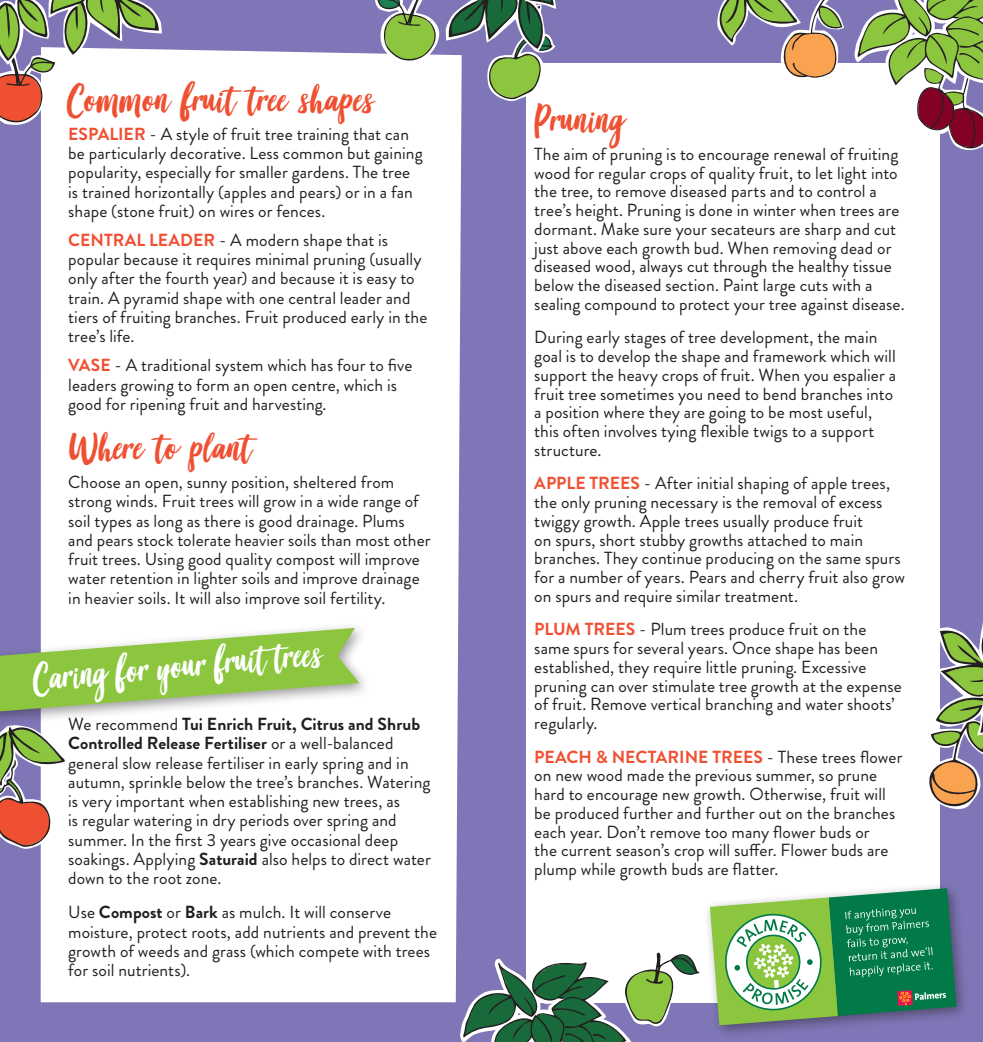
<style>
.page{position:relative;width:983px;height:1042px;background:#fff}
.page>*{position:absolute;margin:0;border:0;box-sizing:border-box;transform-origin:0 0}
.t1{font:42px "Good Vibes";color:#ef5032;scale:1.05 1}
.t2{font:42px "Good Vibes";color:#fff}
.t3{font:17.5px/18.7px "Brandon Grotesque";letter-spacing:.005em;color:#231f20}
.s1{font-weight:700;color:#ef5032}
.s2{font-weight:700}
</style>
<div class="page">
<div style="left:491px;top:0;width:491px;height:1042px;background:#7f76b7"></div>
<div style="left:526px;top:63px;width:413px;height:939px;background:#fff"></div>
<svg style="left:717px;top:0;width:126px;height:78px"></svg>
<svg style="left:929px;top:612px;width:53px;height:201px"></svg>
<svg style="left:854px;top:0;width:128px;height:150px"></svg>
<div style="left:0;top:0;width:505px;height:1042px;background:#7f76b7"></div>
<div style="left:41px;top:49px;width:420px;height:953px;background:#fff"></div>
<svg style="left:0;top:726px;width:69px;height:123px"></svg>
<svg style="left:0;top:0;width:166px;height:127px"></svg>
<svg style="left:460px;top:948px;width:242px;height:94px"></svg>
<svg style="left:374px;top:0;width:182px;height:102px"></svg>
<div style="left:702px;top:881px;width:268px;height:158px;background:#231f20;opacity:.5"></div>
<svg style="left:709px;top:888px;width:247px;height:137px"></svg>
<div style="left:0;top:621px;width:370px;height:105px;background:#231f20;opacity:.45"></div>
<svg style="left:0;top:628px;width:359px;height:83px"></svg>
<h1 class="t1" style="left:68px;top:79px;width:293px">Common fruit tree shapes</h1>
<p class="t3" style="left:68px;top:124px;width:356px;line-height:19.2px"><span class="s1">ESPALIER</span> - A style of fruit tree training that can be particularly decorative. Less common but gaining popularity, especially for smaller gardens. The tree is trained horizontally (apples and pears) or in a fan shape (stone fruit) on wires or fences.</p>
<p class="t3" style="left:68px;top:231px;width:360px;line-height:19.2px"><span class="s1">CENTRAL LEADER</span> - A modern shape that is popular because it requires minimal pruning (usually only after the fourth year) and because it is easy to train. A pyramid shape with one central leader and tiers of fruiting branches. Fruit produced early in the tree’s life.</p>
<p class="t3" style="left:68px;top:356px;width:345px;line-height:19.2px"><span class="s1">VASE</span> - A traditional system which has four to five leaders growing to form an open centre, which is good for ripening fruit and harvesting.</p>
<h1 class="t1" style="left:68px;top:427px;width:176px">Where to plant</h1>
<p class="t3" style="left:68px;top:473px;width:364px;line-height:19.2px">Choose an open, sunny position, sheltered from strong winds. Fruit trees will grow in a wide range of soil types as long as there is good drainage. Plums and pears stock tolerate heavier soils than most other fruit trees. Using good quality compost will improve water retention in lighter soils and improve drainage in heavier soils. It will also improve soil fertility.</p>
<h1 class="t2" style="left:32px;top:658px;width:291px;rotate:-5deg">Caring for your fruit trees</h1>
<p class="t3" style="left:68px;top:715px;width:364px;line-height:19.2px">We recommend <span class="s2">Tui Enrich Fruit, Citrus and Shrub Controlled Release Fertiliser</span> or a well-balanced general slow release fertiliser in early spring and in autumn, sprinkle below the tree’s branches. Watering is very important when establishing new trees, as<br>is regular watering in dry periods over spring and summer. In the first 3 years give occasional deep soakings. Applying <span class="s2">Saturaid</span> also helps to direct water down to the root zone.</p>
<p class="t3" style="left:68px;top:903px;width:370px;line-height:19.2px">Use <span class="s2">Compost</span> or <span class="s2">Bark</span> as mulch. It will conserve moisture, protect roots, add nutrients and prevent the growth of weeds and grass (which compete with trees for soil nutrients).</p>
<h1 class="t1" style="left:534px;top:99px;width:88px">Pruning</h1>
<p class="t3" style="left:534px;top:145px;width:372px">The aim of pruning is to encourage renewal of fruiting wood for regular crops of quality fruit, to let light into the tree, to remove diseased parts and to control a tree’s height. Pruning is done in winter when trees are dormant. Make sure your secateurs are sharp and cut just above each growth bud. When removing dead or diseased wood, always cut through the healthy tissue below the diseased section. Paint large cuts with a sealing compound to protect your tree against disease.</p>
<p class="t3" style="left:534px;top:328px;width:363px">During early stages of tree development, the main goal is to develop the shape and framework which will support the heavy crops of fruit. When you espalier a fruit tree sometimes you need to bend branches into a position where they are going to be most useful, this often involves tying flexible twigs to a support structure.</p>
<p class="t3" style="left:534px;top:474px;width:372px"><span class="s1">APPLE TREES</span> - After initial shaping of apple trees, the only pruning necessary is the removal of excess twiggy growth. Apple trees usually produce fruit<br>on spurs, short stubby growths attached to main branches. They continue producing on the same spurs for a number of years. Pears and cherry fruit also grow on spurs and require similar treatment.</p>
<p class="t3" style="left:534px;top:620px;width:369px"><span class="s1">PLUM TREES</span> - Plum trees produce fruit on the same spurs for several years. Once shape has been established, they require little pruning. Excessive pruning can over stimulate tree growth at the expense of fruit. Remove vertical branching and water shoots’ regularly.</p>
<p class="t3" style="left:534px;top:747px;width:369px"><span class="s1">PEACH &amp; NECTARINE TREES</span> - These trees flower on new wood made the previous summer, so prune hard to encourage new growth. Otherwise, fruit will be produced further and further out on the branches each year. Don’t remove too many flower buds or<br>the current season’s crop will suffer. Flower buds are plump while growth buds are flatter.</p>
</div>
